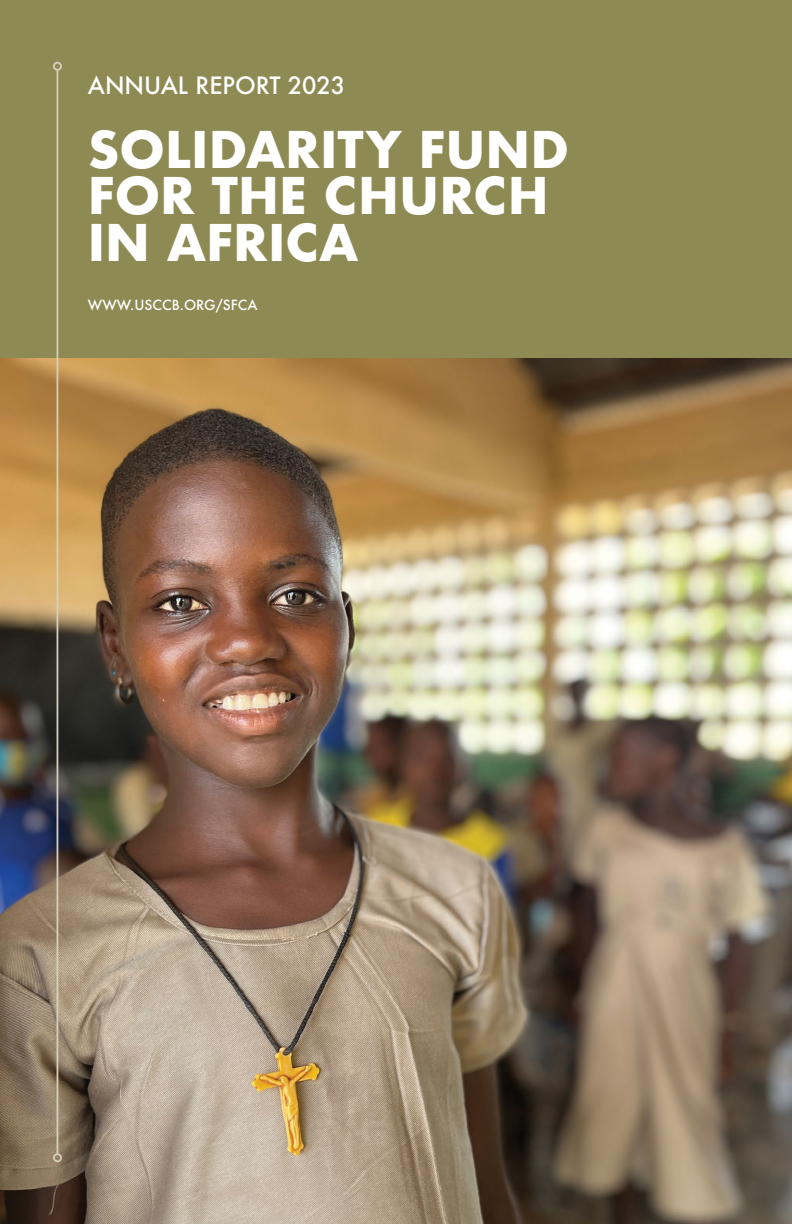
<style>
.page{position:relative;width:792px;height:1224px;background:#8d8a53}
.page>*{position:absolute;margin:0;border:0;box-sizing:border-box;transform-origin:0 0}
.t1{font:700 49.2px/46.4px "Futura";color:#fff}
.t2{font:500 23.2px "Futura";color:#fff}
.t3{font:500 13.6px "Futura";color:#fff}
</style>
<div class="page">
<img style="left:0;top:358px;width:792px;height:866px">
<hr style="left:57px;top:70px;width:1px;height:1084px;background:#d4d0bd">
<div style="left:53px;top:62px;width:9px;height:9px;border:2px solid #d4d0bd;border-radius:50%"></div>
<div style="left:53px;top:1153px;width:9px;height:9px;border:2px solid #d4d0bd;border-radius:50%"></div>
<p class="t2" style="left:88px;top:69px;width:259px">ANNUAL REPORT 2023</p>
<p class="t1" style="left:88px;top:126px;width:483px">SOLIDARITY FUND<br>FOR THE CHURCH<br>IN AFRICA</p>
<p class="t3" style="left:88px;top:296px;width:171px">WWW.USCCB.ORG/SFCA</p>
</div>
